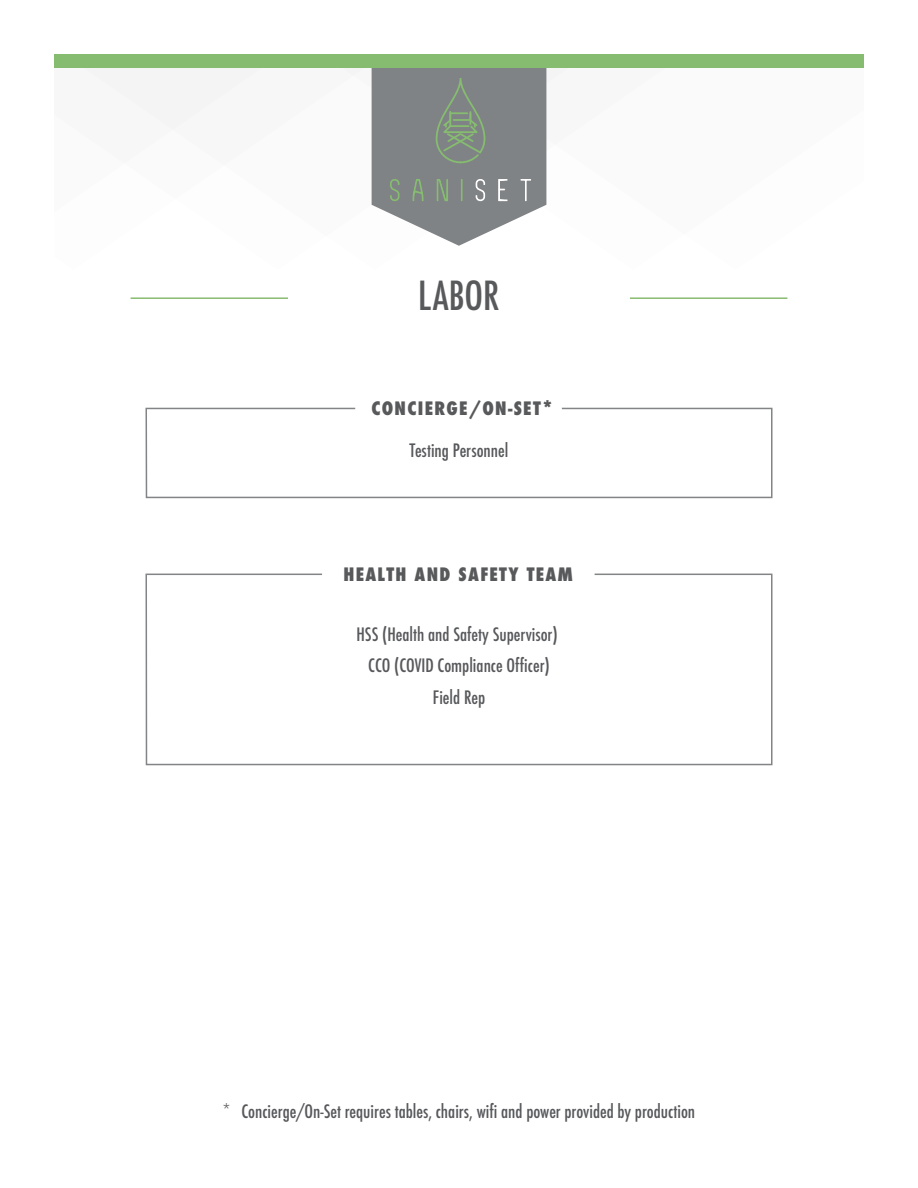
<style>
.page{position:relative;width:918px;height:1188px;background:#fff}
.page>*{position:absolute;margin:0;border:0;box-sizing:border-box;transform-origin:0 0}
.t1{font:500 condensed 39px "Futura";color:#58595b}
.t2{font:500 condensed 18px/31.5px "Futura";color:#57585b;text-align:center}
.t3{font:800 condensed 18px "Futura";letter-spacing:.075em;color:#58595b}
</style>
<div class="page">
<svg style="left:145px;top:407px;width:628px;height:92px"></svg>
<hr style="left:131px;top:297px;width:157px;height:2px;background:#87bc6f">
<hr style="left:630px;top:297px;width:157px;height:2px;background:#87bc6f">
<svg style="left:85px;top:68px;width:482px;height:137px"></svg>
<div style="left:54px;top:54px;width:810px;height:14px;background:#86bc70"></div>
<svg style="left:372px;top:68px;width:174px;height:178px"></svg>
<svg style="left:145px;top:573px;width:628px;height:193px"></svg>
<h1 class="t1" style="left:418px;top:270px;width:83px">LABOR</h1>
<p class="t3" style="left:371px;top:396px;width:183px">CONCIERGE/ON-SET*</p>
<p class="t2" style="left:410px;top:435px;width:100px">Testing Personnel</p>
<p class="t3" style="left:343px;top:562px;width:231px">HEALTH AND SAFETY TEAM</p>
<p class="t2" style="left:357px;top:619px;width:203px">HSS (Health and Safety Supervisor)<br>CCO (COVID Compliance Officer)<br>Field Rep</p>
<p class="t2" style="left:223px;top:1096px;width:474px">* Concierge/On-Set requires tables, chairs, wifi and power provided by production</p>
</div>
